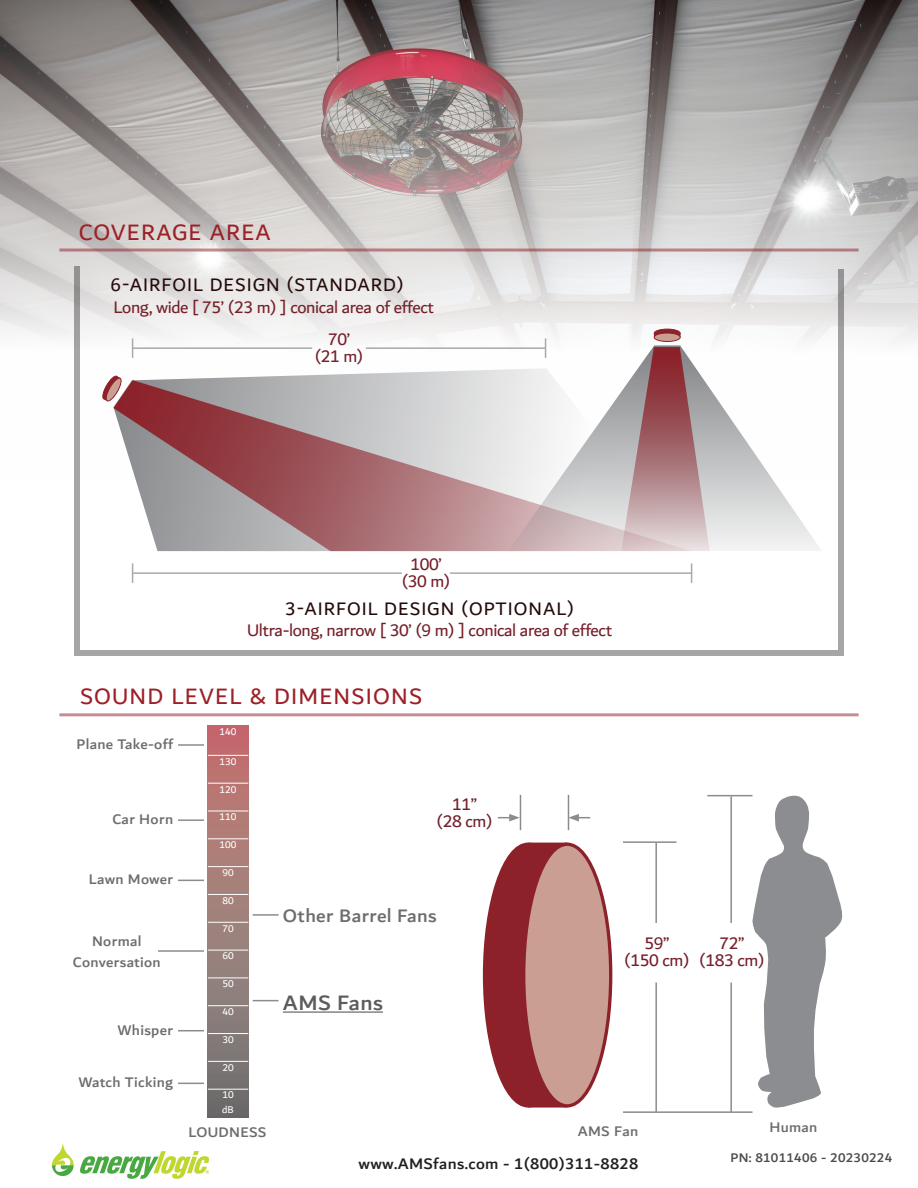
<style>
.page{position:relative;width:918px;height:1188px;background:#fff}
.page>*{position:absolute;margin:0;border:0;box-sizing:border-box;transform-origin:0 0}
.t1{font:24px "Dubai";letter-spacing:.05em;color:#9d2027}
.Document_Footer{font:500 22.5px "Dubai";letter-spacing:.02em;color:#5c5c5f}
.t2{font:19.5px "Dubai";letter-spacing:.05em;color:#250b0b}
.Document_Footer-2{font:500 19.5px "Dubai";letter-spacing:.02em;color:#6c6d70}
.t3{font:18px "Dubai";letter-spacing:-.02em;color:#75202a}
.Document_Footer-3{font:500 16.5px "Dubai";letter-spacing:.02em;color:#231f20}
.Document_Footer-4{font:500 15px "Dubai";letter-spacing:.02em;color:#6c6d70}
.Document_Footer-5{font:500 13.5px "Dubai";letter-spacing:.02em;color:#4b4c4d}
.t4{font:10.5px "Dubai";color:#fff}
</style>
<div class="page">
<img style="left:0;top:0;width:918px;height:358px">
<div style="left:74px;top:650px;width:770px;height:5px;background:#a7a6a6"></div>
<svg style="left:838px;top:269px;width:6px;height:381px;background:#a4a2a3"></svg>
<svg style="left:74px;top:267px;width:6px;height:383px;background:#a4a2a2"></svg>
<svg style="left:102px;top:377px;width:11px;height:25px"></svg>
<div style="left:654px;top:329px;width:26px;height:9px;background:#8d2129;border-radius:50%"></div>
<div style="left:654px;top:329px;width:27px;height:9px;border:1px solid #8d2129;border-radius:50%"></div>
<div style="left:654px;top:333px;width:26px;height:8px;background:#cb9e94;border-radius:50%"></div>
<div style="left:654px;top:333px;width:27px;height:9px;border:1px solid #8d2129;border-radius:50%"></div>
<svg style="left:113px;top:369px;width:395px;height:11px"></svg>
<svg style="left:113px;top:380px;width:395px;height:171px;background:#b29497"></svg>
<svg style="left:132px;top:338px;width:1px;height:20px"></svg>
<hr style="left:133px;top:347px;width:179px;height:2px;background:#a8a9ad">
<hr style="left:133px;top:572px;width:269px;height:2px;background:#a8a9ad">
<hr style="left:366px;top:347px;width:179px;height:2px;background:#a8a9ad">
<hr style="left:450px;top:572px;width:242px;height:2px;background:#a8a9ad">
<svg style="left:132px;top:563px;width:1px;height:20px"></svg>
<svg style="left:691px;top:563px;width:1px;height:20px"></svg>
<svg style="left:508px;top:345px;width:314px;height:206px"></svg>
<svg style="left:621px;top:347px;width:89px;height:204px;background:#b69699"></svg>
<svg style="left:208px;top:725px;width:40px;height:393px;background:#9d7a77"></svg>
<hr style="left:208px;top:1089px;width:40px;height:1px;background:#fff">
<hr style="left:208px;top:1061px;width:40px;height:1px;background:#fff">
<hr style="left:208px;top:1033px;width:40px;height:1px;background:#fff">
<hr style="left:208px;top:1005px;width:40px;height:1px;background:#fff">
<hr style="left:208px;top:978px;width:40px;height:1px;background:#fff">
<hr style="left:208px;top:950px;width:40px;height:1px;background:#fff">
<hr style="left:208px;top:922px;width:40px;height:1px;background:#fff">
<hr style="left:208px;top:894px;width:40px;height:1px;background:#fff">
<hr style="left:208px;top:866px;width:40px;height:1px;background:#fff">
<hr style="left:208px;top:838px;width:40px;height:1px;background:#fff">
<hr style="left:208px;top:811px;width:40px;height:1px;background:#fff">
<hr style="left:208px;top:783px;width:40px;height:1px;background:#fff">
<hr style="left:208px;top:755px;width:40px;height:1px;background:#fff">
<svg style="left:253px;top:1000px;width:26px;height:1px"></svg>
<svg style="left:178px;top:880px;width:26px;height:1px"></svg>
<svg style="left:178px;top:1030px;width:26px;height:1px"></svg>
<svg style="left:178px;top:1083px;width:26px;height:1px"></svg>
<hr style="left:158px;top:950px;width:46px;height:2px;background:#8a8c8f">
<hr style="left:178px;top:819px;width:26px;height:2px;background:#8a8c8f">
<hr style="left:178px;top:744px;width:26px;height:2px;background:#8a8c8f">
<hr style="left:253px;top:914px;width:26px;height:2px;background:#8a8c8f">
<hr style="left:283px;top:1012px;width:100px;height:1px;background:#5c5c5f">
<hr style="left:59px;top:249px;width:800px;height:3px;background:#8d2129">
<hr style="left:59px;top:713px;width:800px;height:3px;background:#8d2129">
<svg style="left:752px;top:795px;width:91px;height:313px"></svg>
<div style="left:485px;top:844px;width:87px;height:262px;background:#8d2129;border-radius:50%"></div>
<div style="left:528px;top:843px;width:40px;height:13px;background:#8d2129"></div>
<div style="left:528px;top:1094px;width:39px;height:14px;background:#8d2129"></div>
<div style="left:524px;top:844px;width:87px;height:262px;background:#cb9e94;border-radius:50%"></div>
<div style="left:522px;top:843px;width:90px;height:265px;border:3px solid #8d2129;border-radius:50%"></div>
<hr style="left:707px;top:795px;width:46px;height:1px;background:#8a8c8f">
<svg style="left:498px;top:814px;width:22px;height:8px"></svg>
<svg style="left:569px;top:814px;width:21px;height:8px"></svg>
<hr style="left:623px;top:841px;width:53px;height:2px;background:#8a8c8f">
<hr style="left:520px;top:795px;width:1px;height:35px;background:#8a8c8f">
<hr style="left:568px;top:795px;width:1px;height:35px;background:#8a8c8f">
<hr style="left:623px;top:1111px;width:130px;height:2px;background:#8a8c8f">
<hr style="left:655px;top:982px;width:2px;height:130px;background:#8a8c8f">
<hr style="left:730px;top:982px;width:2px;height:130px;background:#8a8c8f">
<hr style="left:730px;top:796px;width:2px;height:127px;background:#8a8c8f">
<hr style="left:655px;top:843px;width:2px;height:80px;background:#8a8c8f">
<img style="left:52px;top:1143px;width:157px;height:36px">
<p class="t1" style="left:79px;top:217px;width:193px">COVERAGE AREA</p>
<p class="t2" style="left:111px;top:273px;width:295px">6-AIRFOIL DESIGN (STANDARD)</p>
<p class="t3" style="left:113px;top:296px;width:322px">Long, wide [ 75’ (23 m) ] conical area of effect</p>
<p class="t3" style="left:328px;top:328px;width:24px">70’</p>
<p class="t3" style="left:315px;top:345px;width:50px">(21 m)</p>
<p class="t3" style="left:410px;top:553px;width:33px">100’</p>
<p class="t3" style="left:402px;top:570px;width:50px">(30 m)</p>
<p class="t2" style="left:285px;top:596px;width:291px">3-AIRFOIL DESIGN (OPTIONAL)</p>
<p class="t3" style="left:247px;top:619px;width:367px">Ultra-long, narrow [ 30’ (9 m) ] conical area of effect</p>
<p class="t1" style="left:80px;top:682px;width:344px">SOUND LEVEL &amp; DIMENSIONS</p>
<p class="Document_Footer-4" style="left:77px;top:735px;width:98px">Plane Take-off</p>
<p class="Document_Footer-4" style="left:112px;top:810px;width:62px">Car Horn</p>
<p class="Document_Footer-4" style="left:89px;top:870px;width:86px">Lawn Mower</p>
<p class="Document_Footer-4" style="left:92px;top:932px;width:51px">Normal</p>
<p class="Document_Footer-4" style="left:73px;top:953px;width:89px">Conversation</p>
<p class="Document_Footer-4" style="left:117px;top:1021px;width:57px">Whisper</p>
<p class="Document_Footer-4" style="left:78px;top:1073px;width:96px">Watch Ticking</p>
<p class="t4" style="left:220px;top:725px;width:19px">140</p>
<p class="t4" style="left:220px;top:755px;width:19px">130</p>
<p class="t4" style="left:220px;top:783px;width:19px">120</p>
<p class="t4" style="left:220px;top:811px;width:19px">110</p>
<p class="t4" style="left:220px;top:838px;width:19px">100</p>
<p class="t4" style="left:222px;top:866px;width:13px">90</p>
<p class="t4" style="left:222px;top:894px;width:13px">80</p>
<p class="t4" style="left:222px;top:922px;width:13px">70</p>
<p class="t4" style="left:222px;top:950px;width:13px">60</p>
<p class="t4" style="left:222px;top:977px;width:13px">50</p>
<p class="t4" style="left:222px;top:1005px;width:13px">40</p>
<p class="t4" style="left:222px;top:1033px;width:13px">30</p>
<p class="t4" style="left:222px;top:1061px;width:13px">20</p>
<p class="t4" style="left:222px;top:1089px;width:13px">10</p>
<p class="t4" style="left:222px;top:1104px;width:13px">dB</p>
<p class="Document_Footer-4" style="left:189px;top:1123px;width:79px">LOUDNESS</p>
<p class="t3" style="left:452px;top:794px;width:27px">11”</p>
<p class="t3" style="left:437px;top:810px;width:57px">(28 cm)</p>
<p class="Document_Footer-2" style="left:283px;top:904px;width:155px">Other Barrel Fans</p>
<p class="Document_Footer" style="left:283px;top:989px;width:102px">AMS Fans</p>
<p class="t3" style="left:644px;top:932px;width:27px">59”</p>
<p class="t3" style="left:624px;top:949px;width:67px">(150 cm)</p>
<p class="Document_Footer-4" style="left:578px;top:1122px;width:62px">AMS Fan</p>
<p class="Document_Footer-3" style="left:359px;top:1154px;width:281px">www.AMSfans.com - 1(800)311-8828</p>
<p class="t3" style="left:719px;top:932px;width:27px">72”</p>
<p class="t3" style="left:699px;top:949px;width:67px">(183 cm)</p>
<p class="Document_Footer-4" style="left:769px;top:1118px;width:49px">Human</p>
<p class="Document_Footer-5" style="left:731px;top:1150px;width:163px">PN: 81011406 - 20230224</p>
</div>
